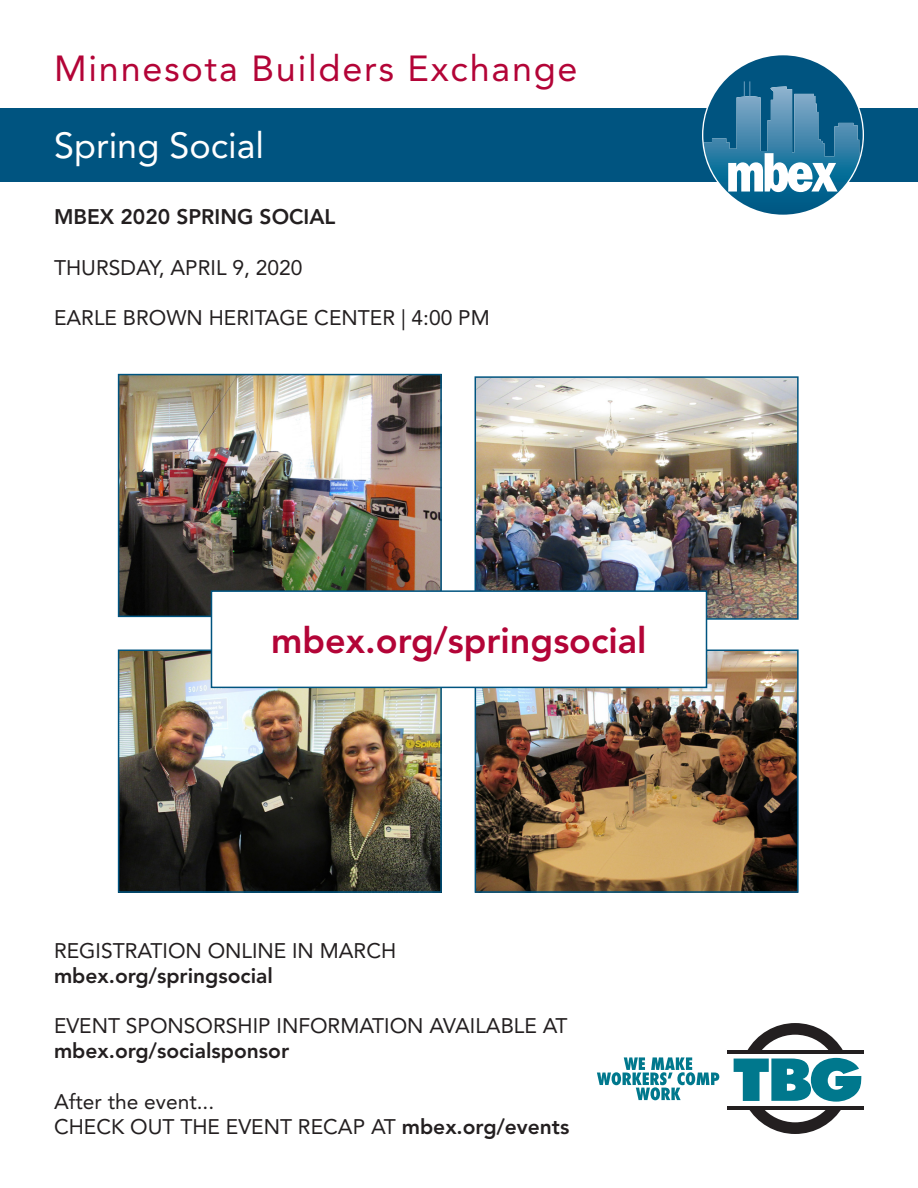
<style>
.page{position:relative;width:918px;height:1188px;background:#fff}
.page>*{position:absolute;margin:0;border:0;box-sizing:border-box;transform-origin:0 0}
.t1{font:36px "Avenir LT Std";letter-spacing:.05em;color:#b30437}
.t2{font:800 36px "Avenir LT Std";color:#b30437}
.t3{font:36px "Avenir LT Std";color:#fff}
.t4{font:21px "Avenir LT Std";color:#231f20}
.t5{font:800 21px "Avenir LT Std";color:#231f20}
.s1{font-weight:800}
</style>
<div class="page">
<svg style="left:747px;top:1023px;width:96px;height:27px"></svg>
<hr style="left:728px;top:1050px;width:136px;height:4px;background:#231f20">
<hr style="left:728px;top:1107px;width:136px;height:3px;background:#231f20">
<svg style="left:734px;top:1058px;width:127px;height:76px"></svg>
<svg style="left:597px;top:1057px;width:122px;height:43px"></svg>
<div style="left:0;top:108px;width:918px;height:73px;background:#005480"></div>
<svg style="left:703px;top:55px;width:160px;height:160px"></svg>
<img style="left:121px;top:653px;width:318px;height:237px">
<div style="left:118px;top:650px;width:324px;height:243px;border:2px solid #005480"></div>
<img style="left:121px;top:377px;width:318px;height:237px">
<div style="left:118px;top:374px;width:324px;height:243px;border:2px solid #005480"></div>
<img style="left:478px;top:379px;width:318px;height:238px">
<div style="left:475px;top:376px;width:324px;height:244px;border:2px solid #005480"></div>
<img style="left:478px;top:653px;width:318px;height:237px">
<div style="left:475px;top:650px;width:324px;height:243px;border:2px solid #005480"></div>
<div style="left:211px;top:591px;width:496px;height:96px;background:#fff"></div>
<div style="left:211px;top:590px;width:496px;height:98px;border:2px solid #005480"></div>
<p class="t1" style="left:54px;top:48px;width:525px">Minnesota Builders Exchange</p>
<p class="t3" style="left:54px;top:125px;width:212px">Spring Social</p>
<p class="t5" style="left:54px;top:204px;width:283px">MBEX 2020 SPRING SOCIAL</p>
<p class="t4" style="left:54px;top:255px;width:250px">THURSDAY, APRIL 9, 2020</p>
<p class="t4" style="left:54px;top:305px;width:437px">EARLE BROWN HERITAGE CENTER | 4:00 PM</p>
<p class="t2" style="left:271px;top:619px;width:377px">mbex.org/springsocial</p>
<p class="t4" style="left:54px;top:938px;width:344px">REGISTRATION ONLINE IN MARCH</p>
<p class="t5" style="left:54px;top:963px;width:220px">mbex.org/springsocial</p>
<p class="t4" style="left:54px;top:1014px;width:515px">EVENT SPONSORSHIP INFORMATION AVAILABLE AT</p>
<p class="t5" style="left:54px;top:1039px;width:237px">mbex.org/socialsponsor</p>
<p class="t4" style="left:54px;top:1089px;width:162px">After the event...</p>
<p class="t4" style="left:54px;top:1115px;width:517px">CHECK OUT THE EVENT RECAP AT <span class="s1">mbex.org/events</span></p>
</div>
